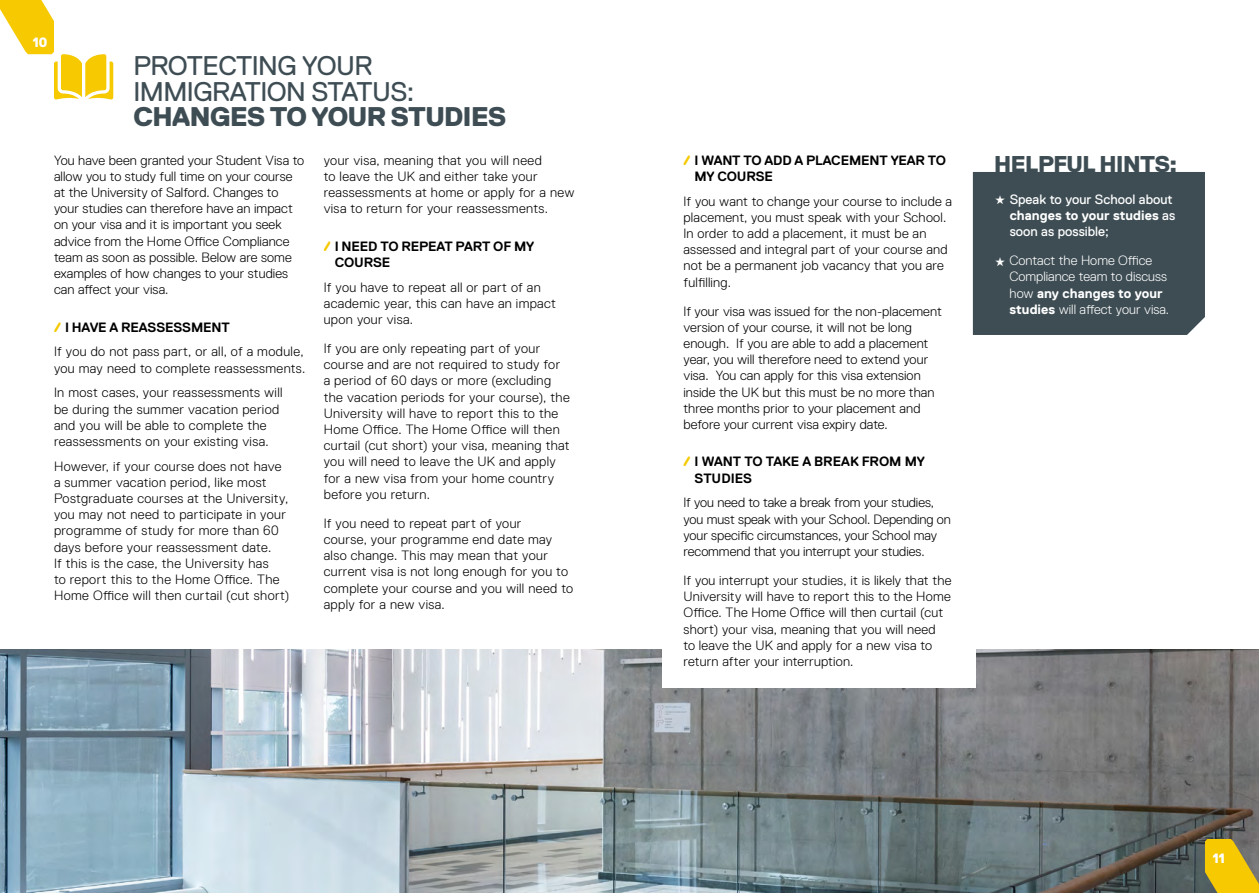
<style>
.page{position:relative;width:1259px;height:893px;background:#fff}
.page>*{position:absolute;margin:0;border:0;box-sizing:border-box;transform-origin:0 0}
.t1{font:27px/25.5px "Replica Pro";letter-spacing:-.02em;color:#3e4d54}
.t2{font:800 22.8px "Replica Pro";letter-spacing:-.02em;color:#3e4d54}
.t3{font:300 13.5px/16.2px "Replica Pro";letter-spacing:.015em;color:#000}
.t4{font:300 13.5px/16.2px "Replica Pro";letter-spacing:-.005em;color:#000}
.t5{font:700 13.5px/16.2px "Replica Pro";letter-spacing:-.01em;color:#000}
.t6{font:300 13.5px/16.2px "Replica Pro";color:#fff}
.t7{font:13.5px/16.2px "Replica Pro";color:#fff}
.t8{font:800 13.5px "Replica Pro";color:#fff}
.s1{font-weight:800}
.s2{font-weight:800;color:#f6c900}
.s3{font-weight:700}
</style>
<div class="page">
<img style="left:0;top:650px;width:1259px;height:243px">
<div style="left:662px;top:642px;width:314px;height:45px;background:#fff"></div>
<svg style="left:0;top:0;width:113px;height:100px"></svg>
<svg style="left:1205px;top:839px;width:54px;height:54px;background:#d2b11c"></svg>
<div style="left:973px;top:172px;width:232px;height:163px;background:#3e4d54"></div>
<p class="t8" style="left:33px;top:35px;width:16px">10</p>
<p class="t1" style="left:133px;top:53px;width:374px">PROTECTING YOUR<br>IMMIGRATION STATUS:<br><span class="s1">CHANGES TO YOUR STUDIES</span></p>
<p class="t3" style="left:54px;top:152px;width:252px">You have been granted your Student Visa to allow you to study full time on your course at the University of Salford. Changes to your studies can therefore have an impact on your visa and it is important you seek advice from the Home Office Compliance team as soon as possible. Below are some examples of how changes to your studies can affect your visa.</p>
<p class="t5" style="left:54px;top:319px;width:177px"><span class="s2">/</span> I HAVE A REASSESSMENT</p>
<p class="t3" style="left:54px;top:344px;width:253px">If you do not pass part, or all, of a module, you may need to complete reassessments.</p>
<p class="t3" style="left:54px;top:385px;width:230px">In most cases, your reassessments will be during the summer vacation period and you will be able to complete the reassessments on your existing visa.</p>
<p class="t3" style="left:54px;top:458px;width:237px">However, if your course does not have a summer vacation period, like most Postgraduate courses at the University, you may not need to participate in your programme of study for more than 60 days before your reassessment date.<br>If this is the case, the University has<br>to report this to the Home Office. The Home Office will then curtail (cut short)</p>
<p class="t3" style="left:324px;top:152px;width:252px">your visa, meaning that you will need<br>to leave the UK and either take your reassessments at home or apply for a new visa to return for your reassessments.</p>
<p class="t5" style="left:335px;top:238px;width:201px;text-indent:-11px"><span class="s2">/</span> I NEED TO REPEAT PART OF MY<br>COURSE</p>
<p class="t3" style="left:324px;top:279px;width:234px">If you have to repeat all or part of an academic year, this can have an impact upon your visa.</p>
<p class="t3" style="left:324px;top:340px;width:248px">If you are only repeating part of your course and are not required to study for a period of 60 days or more (excluding the vacation periods for your course), the University will have to report this to the Home Office. The Home Office will then curtail (cut short) your visa, meaning that you will need to leave the UK and apply for a new visa from your home country before you return.</p>
<p class="t3" style="left:324px;top:515px;width:251px">If you need to repeat part of your<br>course, your programme end date may also change. This may mean that your current visa is not long enough for you to complete your course and you will need to apply for a new visa.</p>
<p class="t5" style="left:694px;top:152px;width:253px;text-indent:-11px"><span class="s2">/</span> I WANT TO ADD A PLACEMENT YEAR TO<br>MY COURSE</p>
<p class="t3" style="left:683px;top:193px;width:270px">If you want to change your course to include a placement, you must speak with your School.<br>In order to add a placement, it must be an assessed and integral part of your course and not be a permanent job vacancy that you are fulfilling.</p>
<p class="t3" style="left:683px;top:303px;width:260px">If your visa was issued for the non-placement version of your course, it will not be long enough. If you are able to add a placement year, you will therefore need to extend your visa. You can apply for this visa extension inside the UK but this must be no more than three months prior to your placement and before your current visa expiry date.</p>
<p class="t5" style="left:694px;top:454px;width:232px;text-indent:-11px"><span class="s2">/</span> I WANT TO TAKE A BREAK FROM MY<br>STUDIES</p>
<p class="t4" style="left:683px;top:495px;width:269px">If you need to take a break from your studies, you must speak with your School. Depending on your specific circumstances, your School may recommend that you interrupt your studies.</p>
<p class="t3" style="left:683px;top:572px;width:269px">If you interrupt your studies, it is likely that the University will have to report this to the Home Office. The Home Office will then curtail (cut short) your visa, meaning that you will need<br>to leave the UK and apply for a new visa to return after your interruption.</p>
<p class="t2" style="left:994px;top:151px;width:184px">HELPFUL HINTS:</p>
<p class="t7" style="left:1009px;top:191px;width:167px">Speak to your School about <span class="s3">changes to your studies</span> as soon as possible;</p>
<p class="t6" style="left:1009px;top:252px;width:161px">Contact the Home Office<br>Compliance team to discuss how <span class="s3">any changes to your studies</span> will affect your visa.</p>
<p class="t8" style="left:1212px;top:851px;width:14px">11</p>
</div>
